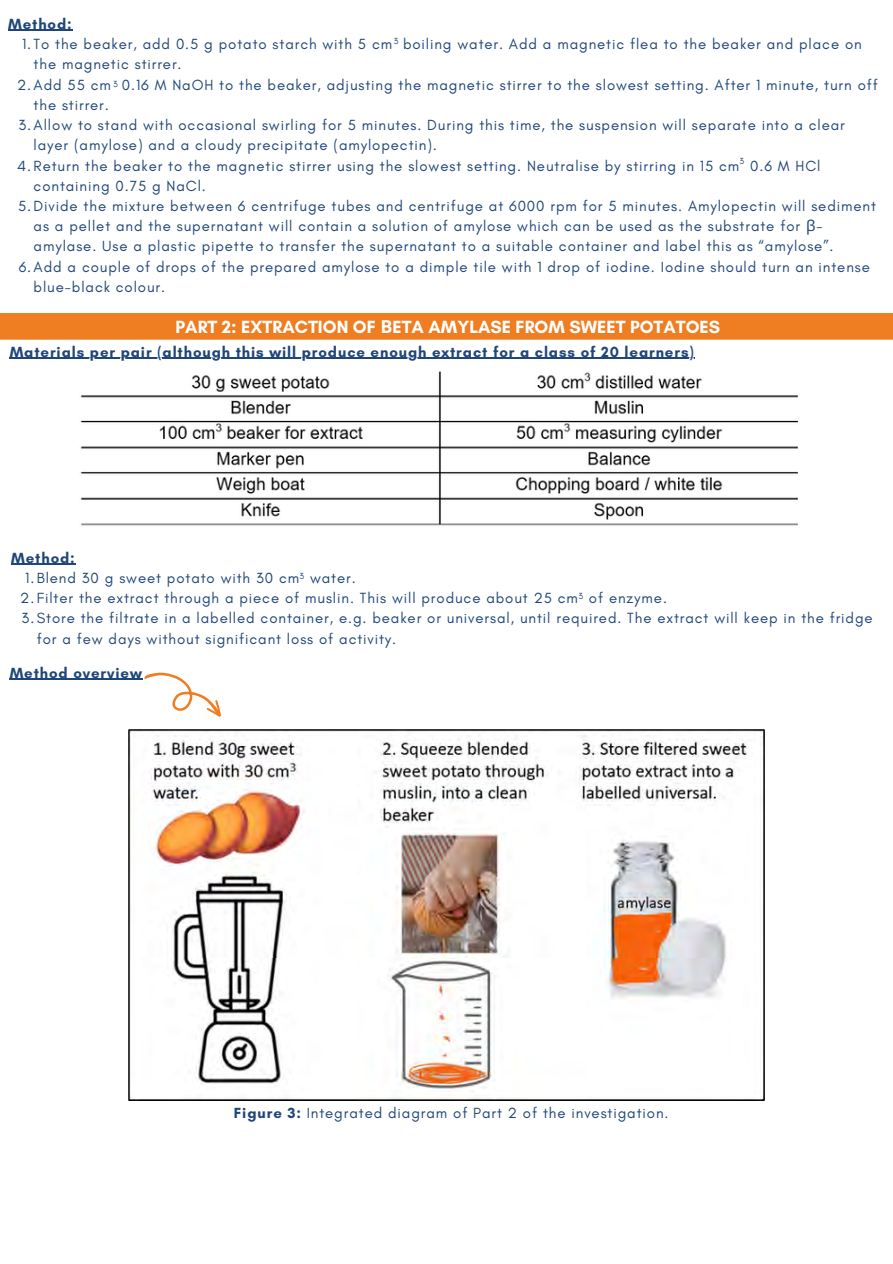
<style>
.page{position:relative;width:893px;height:1264px;background:#fff}
.page>*{position:absolute;margin:0;border:0;box-sizing:border-box;transform-origin:0 0}
.t1{font:700 18px "Glacial Indifference";color:#fff}
.t2{font:15px/20.2px "Glacial Indifference";letter-spacing:.06em;color:#204679}
.t3{font:700 15px "Glacial Indifference";letter-spacing:.06em;color:#204679}
.t4{font:9px "Glacial Indifference";color:#204679}
.s1{font-family:"Noto Sans"}
.s2{font-weight:700}
</style>
<div class="page">
<div style="left:0;top:313px;width:892px;height:27px;background:#ef7d22"></div>
<img style="left:80px;top:371px;width:718px;height:155px">
<img style="left:129px;top:729px;width:635px;height:371px">
<svg style="left:143px;top:672px;width:84px;height:63px"></svg>
<hr style="left:8px;top:30px;width:65px;height:1px;background:#204679">
<hr style="left:10px;top:358px;width:684px;height:1px;background:#204679">
<hr style="left:11px;top:564px;width:65px;height:1px;background:#204679">
<hr style="left:10px;top:679px;width:133px;height:1px;background:#204679">
<p class="t3" style="left:8px;top:15px;width:65px">Method:</p>
<p class="t4" style="left:394px;top:35px;width:6px">3</p>
<p class="t2" style="left:34px;top:34px;width:829px;text-indent:-12px">1.To the beaker, add 0.5 g potato starch with 5 cm boiling water. Add a magnetic flea to the beaker and place on the magnetic stirrer.</p>
<p class="t2" style="left:34px;top:74px;width:845px;text-indent:-17px">2.Add 55 cm 0.16 M NaOH to the beaker, adjusting the magnetic stirrer to the slowest setting. After 1 minute, turn off the stirrer.</p>
<p class="t2" style="left:34px;top:115px;width:812px;text-indent:-15px">3.Allow to stand with occasional swirling for 5 minutes. During this time, the suspension will separate into a clear layer (amylose) and a cloudy precipitate (amylopectin).</p>
<p class="t2" style="left:34px;top:155px;width:788px;text-indent:-16px">4.Return the beaker to the magnetic stirrer using the slowest setting. Neutralise by stirring in 15 cm 0.6 M HCl containing 0.75 g NaCl.</p>
<p class="t2" style="left:34px;top:196px;width:843px;text-indent:-16px">5.Divide the mixture between 6 centrifuge tubes and centrifuge at 6000 rpm for 5 minutes. Amylopectin will sediment as a pellet and the supernatant will contain a solution of amylose which can be used as the substrate for <span class="s1">β&shy;</span>amylase. Use a plastic pipette to transfer the supernatant to a suitable container and label this as “amylose”.</p>
<p class="t2" style="left:34px;top:256px;width:837px;text-indent:-15px">6.Add a couple of drops of the prepared amylose to a dimple tile with 1 drop of iodine. Iodine should turn an intense blue-black colour.</p>
<p class="t4" style="left:113px;top:78px;width:6px">3</p>
<p class="t4" style="left:739px;top:155px;width:6px">3</p>
<p class="t1" style="left:176px;top:315px;width:546px">PART 2: EXTRACTION OF <span class="s1">Β</span>ETA AMYLASE FROM SWEET POTATOES</p>
<p class="t3" style="left:10px;top:342px;width:685px">Materials per pair (although this will produce enough extract for a class of 20 learners)</p>
<p class="t3" style="left:11px;top:548px;width:65px">Method:</p>
<p class="t2" style="left:25px;top:567px;width:332px">1.Blend 30 g sweet potato with 30 cm water.</p>
<p class="t2" style="left:20px;top:588px;width:648px">2.Filter the extract through a piece of muslin. This will produce about 25 cm of enzyme.</p>
<p class="t2" style="left:37px;top:608px;width:837px;text-indent:-15px">3.Store the filtrate in a labelled container, e.g. beaker or universal, until required. The extract will keep in the fridge for a few days without significant loss of activity.</p>
<p class="t4" style="left:299px;top:571px;width:6px">3</p>
<p class="t4" style="left:578px;top:590px;width:6px">3</p>
<p class="t3" style="left:10px;top:663px;width:134px">Method overview</p>
<p class="t2" style="left:234px;top:1102px;width:436px"><span class="s2">Figure 3:</span> Integrated diagram of Part 2 of the investigation.</p>
</div>
